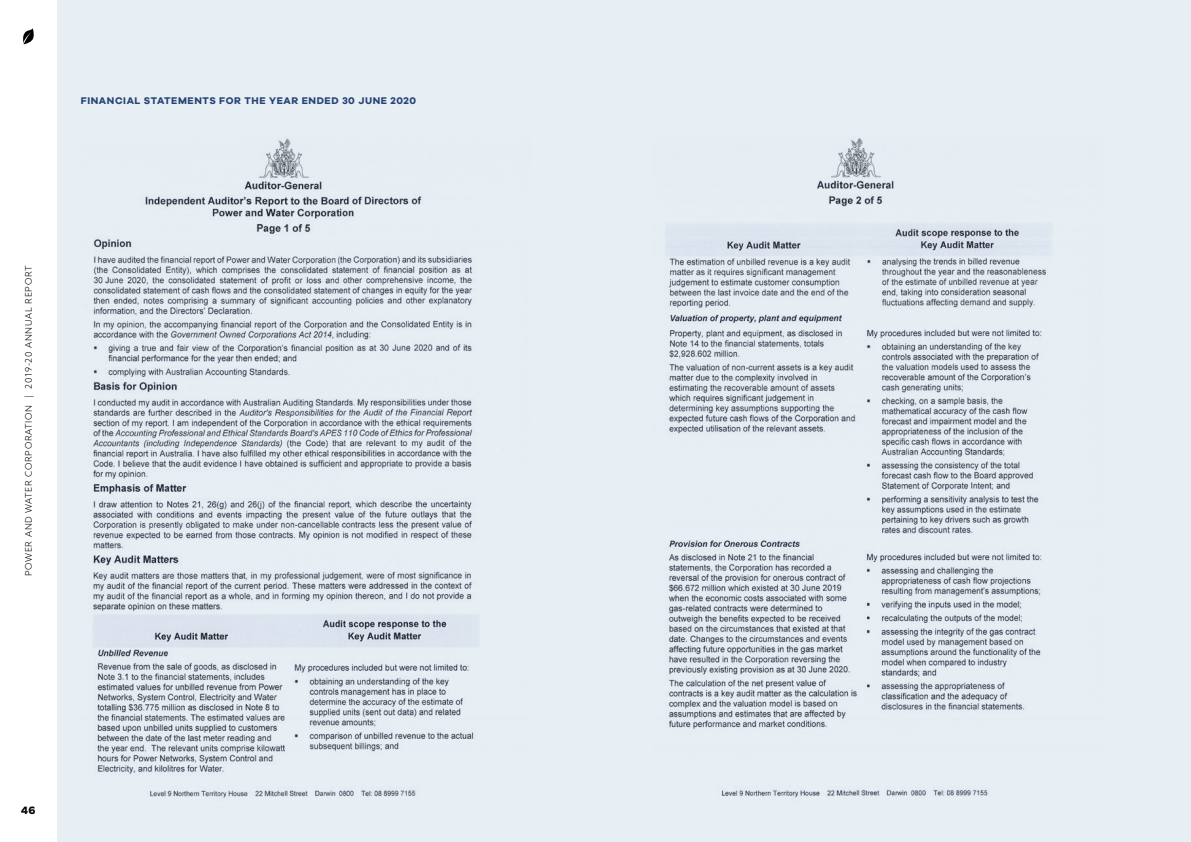
<style>
.page{position:relative;width:1191px;height:842px;background:#fff}
.page>*{position:absolute;margin:0;border:0;box-sizing:border-box;transform-origin:0 0}
.t1{font:700 11px "Galano Grotesque";color:#000}
.t2{font:700 10px "Galano Grotesque";letter-spacing:.06em;color:#274475}
.t3{font:300 9px "Azo Sans";letter-spacing:.075em;color:#000}
</style>
<div class="page">
<div style="left:57px;top:0;width:1134px;height:842px;background:#e7eef4"></div>
<svg style="left:23px;top:28px;width:11px;height:16px"></svg>
<img style="left:93px;top:138px;width:384px;height:660px">
<img style="left:665px;top:138px;width:387px;height:660px">
<p class="t2" style="left:81px;top:94px;width:337px">FINANCIAL STATEMENTS FOR THE YEAR ENDED 30 JUNE 2020</p>
<p class="t3" style="left:23px;top:576px;width:312px;rotate:-90deg">POWER AND WATER CORPORATION | 2019-20 ANNUAL REPORT</p>
<p class="t1" style="left:21px;top:803px;width:16px">46</p>
</div>
